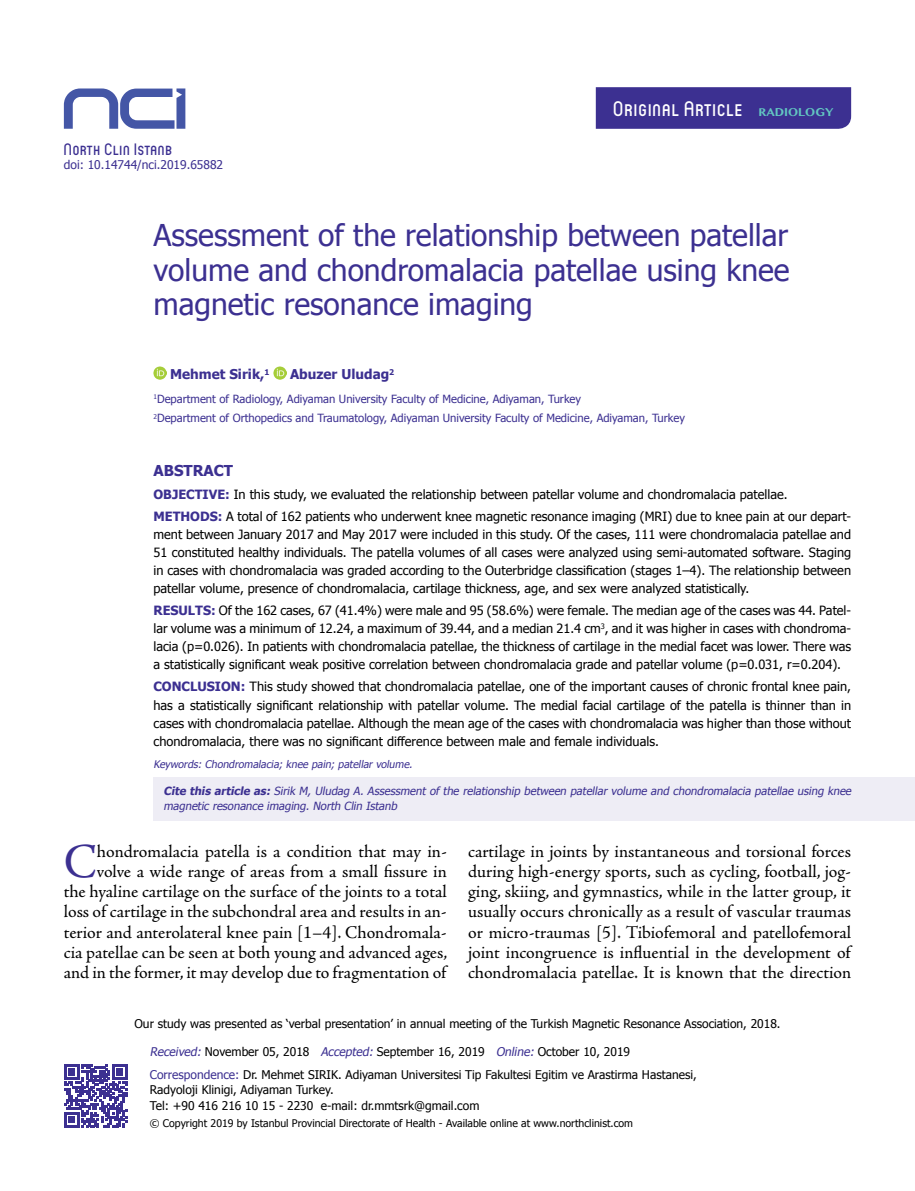
<style>
.page{position:relative;width:915px;height:1191px;background:#fff}
.page>*{position:absolute;margin:0;border:0;box-sizing:border-box;transform-origin:0 0}
.t1{font:48.9px "Adobe Jenson Pro";color:#3c3091}
.t2{font:30px/34.5px "Tahoma";color:#3c3091;text-align:justify}
.t3{font:500 21px "Circula";letter-spacing:.055em;color:#fff}
.t4{font:18px/20.2px "Adobe Jenson Pro";letter-spacing:-.005em;color:#000;text-align:right}
.t5{font:500 16.5px "Circula";letter-spacing:.055em;color:#3c3091}
.t6{font:700 15px "Tahoma";color:#3c3091}
.t7{font:700 13.5px "Tahoma";color:#3c3091}
.t8{font:12.75px/18px "Tahoma";color:#000;text-align:justify}
.t9{font:12px/23px "Tahoma";color:#000}
.t10{font:12px "Tahoma";color:#3c3091}
.t11{font:11.25px/19.5px "Tahoma";color:#3c3091}
.t12{font:italic 11.25px/15px "Tahoma";color:#3c3091}
.t13{font:10.5px "Tahoma";color:#000}
.t14{font:italic 10.5px "Tahoma";color:#3c3091}
.s1{font-family:"Tamil MN";font-weight:700;font-size:11.25px;color:#62c6c1}
.s2{font-weight:700;color:#3c3091}
.s3{font-weight:700}
.s4{font-style:italic;color:#3c3091}
.s5{color:#3c3091}
</style>
<div class="page">
<svg style="left:153px;top:366px;width:13px;height:13px"></svg>
<svg style="left:273px;top:366px;width:13px;height:13px"></svg>
<svg style="left:64px;top:88px;width:121px;height:41px"></svg>
<div style="left:595px;top:87px;width:255px;height:42px;background:#3c3091"></div>
<svg style="left:64px;top:1064px;width:63px;height:63px"></svg>
<div style="left:153px;top:777px;width:761px;height:44px;background:#eeedf5"></div>
<p class="t5" style="left:64px;top:139px;width:109px">North Clin Istanb</p>
<p class="t10" style="left:64px;top:157px;width:161px">doi: 10.14744/nci.2019.65882</p>
<h3 class="t3" style="left:613px;top:96px;width:222px">Orıgınal Article <span class="s1">RADIOLOGY</span></h3>
<h2 class="t2" style="left:153px;top:217px;width:637px">Assessment of the relationship between patellar volume and chondromalacia patellae using knee magnetic resonance imaging</h2>
<p class="t7" style="left:170px;top:365px;width:101px">Mehmet Sirik,<sup>1</sup></p>
<p class="t7" style="left:290px;top:365px;width:106px">Abuzer Uludag<sup>2</sup></p>
<p class="t11" style="left:153px;top:388px;width:533px"><sup>1</sup>Department of Radiology, Adiyaman University Faculty of Medicine, Adiyaman, Turkey<br><sup>2</sup>Department of Orthopedics and Traumatology, Adiyaman University Faculty of Medicine, Adiyaman, Turkey</p>
<p class="t6" style="left:153px;top:460px;width:81px">ABSTRACT</p>
<p class="t8" style="left:153px;top:482px;width:699px;line-height:22.2px"><span class="s2">OBJECTIVE:</span> In this study, we evaluated the relationship between patellar volume and chondromalacia patellae.<br><span class="s2">METHODS:</span> A total of 162 patients who underwent knee magnetic resonance imaging (MRI) due to knee pain at our depart-</p>
<p class="t8" style="left:153px;top:525px;width:699px">ment between January 2017 and May 2017 were included in this study. Of the cases, 111 were chondromalacia patellae and 51 constituted healthy individuals. The patella volumes of all cases were analyzed using semi-automated software. Staging in cases with chondromalacia was graded according to the Outerbridge classification (stages 1–4). The relationship between patellar volume, presence of chondromalacia, cartilage thickness, age, and sex were analyzed statistically.</p>
<p class="t8" style="left:153px;top:601px;width:699px"><span class="s2">RESULTS:</span> Of the 162 cases, 67 (41.4%) were male and 95 (58.6%) were female. The median age of the cases was 44. Patel&shy;lar volume was a minimum of 12.24, a maximum of 39.44, and a median 21.4 cm<sup>3</sup>, and it was higher in cases with chondroma&shy;lacia (p=0.026). In patients with chondromalacia patellae, the thickness of cartilage in the medial facet was lower. There was a statistically significant weak positive correlation between chondromalacia grade and patellar volume (p=0.031, r=0.204).</p>
<p class="t8" style="left:153px;top:677px;width:699px"><span class="s2">CONCLUSION:</span> This study showed that chondromalacia patellae, one of the important causes of chronic frontal knee pain, has a statistically significant relationship with patellar volume. The medial facial cartilage of the patella is thinner than in cases with chondromalacia patellae. Although the mean age of the cases with chondromalacia was higher than those without chondromalacia, there was no significant difference between male and female individuals.</p>
<p class="t14" style="left:153px;top:757px;width:262px">Keywords: Chondromalacia; knee pain; patellar volume.</p>
<p class="t12" style="left:163px;top:783px;width:691px"><span class="s3">Cite this article as:</span> Sirik M, Uludag A. Assessment of the relationship between patellar volume and chondromalacia patellae using knee magnetic resonance imaging. North Clin Istanb</p>
<p class="t4" style="left:64px;top:841px;width:385px">hondromalacia patella is a condition that may in&shy;volve a wide range of areas from a small fissure in<br>the hyaline cartilage on the surface of the joints to a total loss of cartilage in the subchondral area and results in an&shy;terior and anterolateral knee pain [1–4]. Chondromala&shy;cia patellae can be seen at both young and advanced ages, and in the former, it may develop due to fragmentation of</p>
<p class="t4" style="left:468px;top:841px;width:384px;text-align:justify">cartilage in joints by instantaneous and torsional forces during high-energy sports, such as cycling, football, jog&shy;ging, skiing, and gymnastics, while in the latter group, it usually occurs chronically as a result of vascular traumas or micro-traumas [5]. Tibiofemoral and patellofemoral joint incongruence is influential in the development of chondromalacia patellae. It is known that the direction</p>
<h1 class="t1" style="left:64px;top:833px;width:35px">C</h1>
<p class="t9" style="left:134px;top:1011px;width:647px">Our study was presented as ‘verbal presentation’ in annual meeting of the Turkish Magnetic Resonance Association, 2018.</p>
<p class="t9" style="left:150px;top:1040px;width:548px"><span class="s4">Received:</span> November 05, 2018 <span class="s4">Accepted:</span> September 16, 2019 <span class="s4">Online:</span> October 10, 2019<br><span class="s5">Correspondence:</span> Dr. Mehmet SIRIK. Adiyaman Universitesi Tip Fakultesi Egitim ve Arastirma Hastanesi,</p>
<p class="t9" style="left:150px;top:1080px;width:331px;line-height:16.5px">Radyoloji Klinigi, Adiyaman Turkey.<br>Tel: +90 416 216 10 15 - 2230 e-mail: dr.mmtsrk@gmail.com</p>
<p class="t13" style="left:150px;top:1116px;width:484px">© Copyright 2019 by Istanbul Provincial Directorate of Health - Available online at www.northclinist.com</p>
</div>
